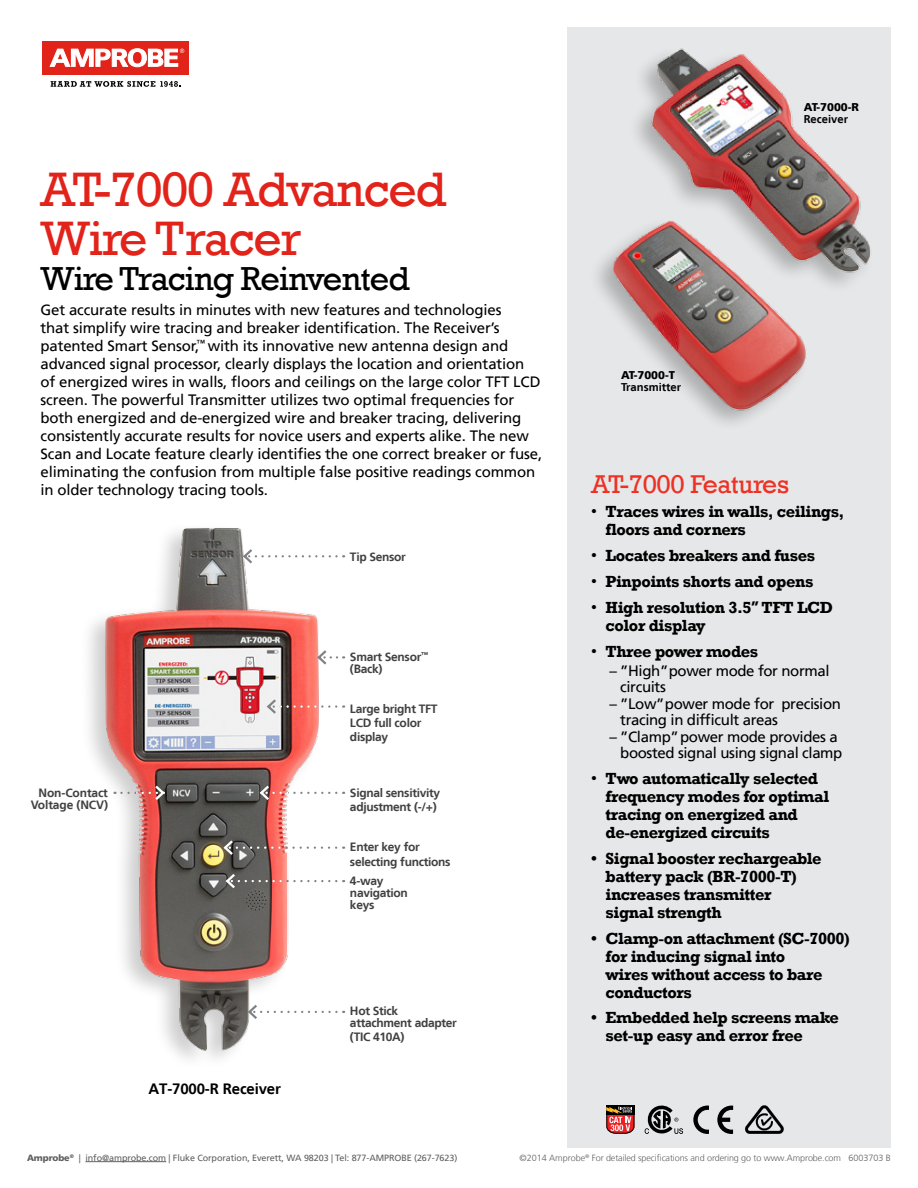
<style>
.page{position:relative;width:918px;height:1188px;background:#fff}
.page>*{position:absolute;margin:0;border:0;box-sizing:border-box;transform-origin:0 0}
.t1{font:49.65px/49.7px "Rockwell";letter-spacing:-.025em;color:#e2231a}
.t2{font:34.05px "Rockwell";letter-spacing:-.025em;color:#000}
.t3{font:26.4px "Rockwell";letter-spacing:-.015em;color:#ee3124}
.t4{font:700 16.5px/18px "Rockwell";letter-spacing:-.025em;color:#000}
.t5{font:15px/18px "Frutiger LT";letter-spacing:-.01em;color:#000}
.t6{font:700 15px "Frutiger LT";letter-spacing:-.01em;color:#000}
.t7{font:700 12px/12px "Frutiger LT";letter-spacing:-.025em;color:#414042}
.t8{font:700 11.25px "Frutiger LT";color:#000}
.t9{font:900 11.25px "Frutiger LT";color:#000}
.t10{font:9px "Frutiger LT";letter-spacing:-.01em;color:#5f6062}
.t11{font:300 9px "Frutiger LT";letter-spacing:-.01em;color:#5f6062}
.s1{font-family:"Arial";font-weight:400}
.s2{font-family:"Frutiger LT"}
.s3{font-weight:900}
</style>
<div class="page">
<div style="left:567px;top:27px;width:324px;height:1121px;background:#e6e7e8"></div>
<div style="left:43px;top:41px;width:146px;height:33px;background:#e2231a"></div>
<svg style="left:49px;top:48px;width:135px;height:19px"></svg>
<svg style="left:51px;top:81px;width:130px;height:6px"></svg>
<hr style="left:85px;top:1161px;width:81px;height:1px;background:#5f6062">
<img style="left:93px;top:528px;width:226px;height:531px">
<img style="left:601px;top:242px;width:205px;height:176px">
<div style="left:627px;top:44px;width:248px;height:251px;background:#000;opacity:.25"></div>
<img style="left:642px;top:44px;width:233px;height:237px">
<svg style="left:246px;top:1002px;width:90px;height:19px"></svg>
<svg style="left:316px;top:648px;width:21px;height:19px"></svg>
<svg style="left:241px;top:547px;width:96px;height:19px"></svg>
<svg style="left:115px;top:783px;width:51px;height:19px"></svg>
<svg style="left:258px;top:783px;width:78px;height:19px"></svg>
<svg style="left:222px;top:838px;width:114px;height:19px"></svg>
<svg style="left:224px;top:872px;width:112px;height:19px"></svg>
<svg style="left:265px;top:697px;width:71px;height:19px"></svg>
<svg style="left:717px;top:1106px;width:16px;height:28px"></svg>
<svg style="left:693px;top:1106px;width:16px;height:28px"></svg>
<svg style="left:645px;top:1106px;width:38px;height:28px"></svg>
<svg style="left:745px;top:1105px;width:39px;height:29px"></svg>
<svg style="left:606px;top:1105px;width:29px;height:29px"></svg>
<h1 class="t1" style="left:40px;top:165px;width:408px">AT-7000 Advanced<br>Wire Tracer</h1>
<h2 class="t2" style="left:40px;top:259px;width:371px">Wire Tracing Reinvented</h2>
<p class="t5" style="left:40px;top:301px;width:503px">Get accurate results in minutes with new features and technologies<br>that simplify wire tracing and breaker identification. The Receiver’s patented Smart Sensor,<sup>™</sup> with its innovative new antenna design and advanced signal processor, clearly displays the location and orientation of energized wires in walls, floors and ceilings on the large color TFT LCD screen. The powerful Transmitter utilizes two optimal frequencies for both energized and de-energized wire and breaker tracing, delivering consistently accurate results for novice users and experts alike. The new Scan and Locate feature clearly identifies the one correct breaker or fuse, eliminating the confusion from multiple false positive readings common in older technology tracing tools.</p>
<p class="t7" style="left:350px;top:551px;width:57px">Tip Sensor</p>
<p class="t7" style="left:350px;top:651px;width:80px">Smart Sensor<sup>™ </sup>(Back)</p>
<p class="t7" style="left:31px;top:786px;width:79px;text-align:right">Non-Contact<br>Voltage (NCV)</p>
<p class="t6" style="left:148px;top:1080px;width:134px">AT-7000-R Receiver</p>
<p class="t7" style="left:350px;top:701px;width:89px;line-height:14.4px">Large bright TFT<br>LCD full color display</p>
<p class="t7" style="left:350px;top:785px;width:92px;line-height:14.4px">Signal sensitivity adjustment (-/+)</p>
<p class="t7" style="left:350px;top:840px;width:102px;line-height:14.4px">Enter key for selecting functions</p>
<p class="t7" style="left:350px;top:875px;width:59px">4-way navigation keys</p>
<p class="t7" style="left:350px;top:1005px;width:108px">Hot Stick attachment adapter</p>
<p class="t7" style="left:350px;top:1031px;width:56px">(TIC 410A)</p>
<p class="t9" style="left:804px;top:100px;width:57px">AT-7000-R</p>
<p class="t8" style="left:804px;top:112px;width:46px">Receiver</p>
<p class="t9" style="left:621px;top:369px;width:56px">AT-7000-T</p>
<p class="t8" style="left:621px;top:381px;width:62px">Transmitter</p>
<h3 class="t3" style="left:591px;top:469px;width:200px">AT-7000 Features</h3>
<p class="t4" style="left:606px;top:503px;width:240px;text-indent:-15px"><span class="s1">•</span> Traces wires in walls, ceilings, floors and corners</p>
<p class="t4" style="left:591px;top:547px;width:226px"><span class="s1">•</span> Locates breakers and fuses</p>
<p class="t4" style="left:591px;top:572px;width:224px"><span class="s1">•</span> Pinpoints shorts and opens</p>
<p class="t4" style="left:606px;top:598px;width:229px;text-indent:-15px"><span class="s1">•</span> High resolution 3.5<span class="s2">”</span> TFT LCD color display</p>
<p class="t4" style="left:591px;top:642px;width:169px"><span class="s1">•</span> Three power modes</p>
<p class="t5" style="left:620px;top:662px;width:211px;line-height:16.5px;text-indent:-11px">– ”High” power mode for normal circuits</p>
<p class="t5" style="left:620px;top:695px;width:222px;line-height:16.5px;text-indent:-11px">– ”Low” power mode for precision tracing in difficult areas</p>
<p class="t5" style="left:620px;top:728px;width:224px;line-height:16.5px;text-indent:-11px">– ”Clamp” power mode provides a boosted signal using signal clamp</p>
<p class="t4" style="left:606px;top:769px;width:225px;text-indent:-15px"><span class="s1">•</span> Two automatically selected frequency modes for optimal tracing on energized and de-energized circuits</p>
<p class="t4" style="left:606px;top:849px;width:218px;text-indent:-15px">• Signal booster rechargeable battery pack (BR-7000-T) increases transmitter signal strength</p>
<p class="t4" style="left:606px;top:929px;width:246px;text-indent:-15px">• Clamp-on attachment (SC-7000) for inducing signal into<br>wires without access to bare conductors</p>
<p class="t4" style="left:606px;top:1009px;width:235px;text-indent:-15px">• Embedded help screens make set-up easy and error free</p>
<p class="t10" style="left:27px;top:1153px;width:432px"><span class="s3">Amprobe</span><sup>®</sup> | info@amprobe.com | Fluke Corporation, Everett, WA 98203 | Tel: 877-AMPROBE (267-7623)</p>
<p class="t11" style="left:519px;top:1153px;width:373px">©2014 Amprobe<sup>®</sup> For detailed specifications and ordering go to www.Amprobe.com 6003703 B</p>
</div>
